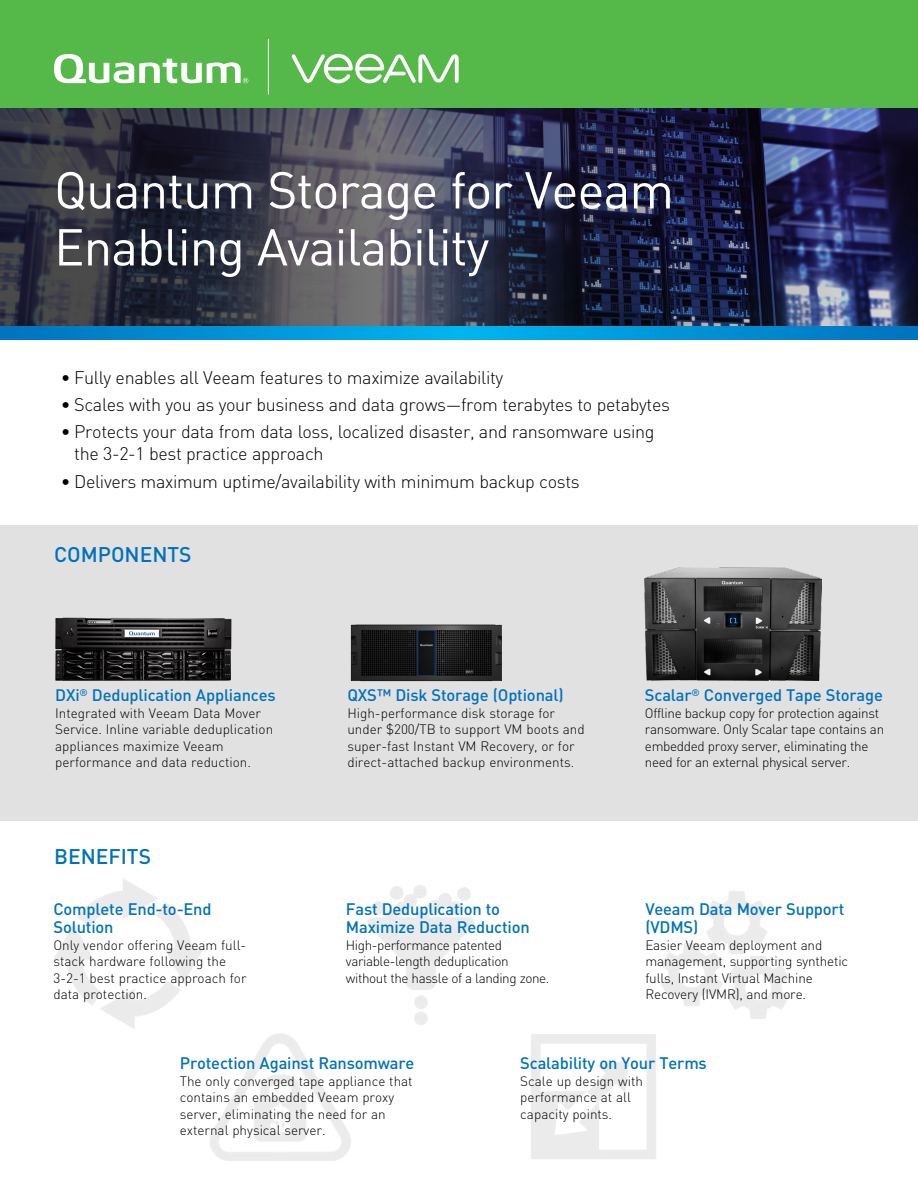
<style>
.page{position:relative;width:918px;height:1188px;background:#fff}
.page>*{position:absolute;margin:0;border:0;box-sizing:border-box;transform-origin:0 0}
.P1_product_title{font:51px/57px "DIN Pro";letter-spacing:-.02em;color:#fff}
.P1_main_copy_block{font:500 21px "DIN Pro";color:#0072bc}
.t1{font:300 18px/22.5px "DIN Pro";letter-spacing:-.02em;color:#000}
.P1_main_copy_block-2{font:500 16.5px/18px "DIN Pro";letter-spacing:-.01em;color:#0072bc}
.P1_main_copy_block-3{font:300 13.5px/16.5px "DIN Pro";color:#000}
.P1_main_copy_block-4{font:300 13.5px/16.5px "DIN Pro";letter-spacing:-.025em;color:#000}
.P1_main_copy_block-5{font:300 13.5px/16.5px "DIN Pro";letter-spacing:-.03em;color:#000}
</style>
<div class="page">
<div style="left:0;top:0;width:918px;height:176px;background:#54b948"></div>
<svg style="left:54px;top:54px;width:194px;height:29px"></svg>
<svg style="left:292px;top:54px;width:167px;height:29px"></svg>
<svg style="left:0;top:108px;width:918px;height:218px;background:#31344c"></svg>
<hr style="left:268px;top:39px;width:1px;height:55px;background:#fff">
<div style="left:0;top:525px;width:918px;height:296px;background:#e2e1e1"></div>
<img style="left:55px;top:617px;width:177px;height:63px">
<img style="left:350px;top:624px;width:152px;height:58px">
<img style="left:645px;top:567px;width:177px;height:114px">
<svg style="left:0;top:326px;width:918px;height:13px;background:#0093d5"></svg>
<p class="P1_product_title" style="left:54px;top:157px;width:622px">Quantum Storage for Veeam<br>Enabling Availability</p>
<p class="t1" style="left:61px;top:364px;width:444px">• Fully enables all Veeam features to maximize availability</p>
<p class="t1" style="left:61px;top:392px;width:611px">• Scales with you as your business and data grows—from terabytes to petabytes</p>
<p class="t1" style="left:74px;top:419px;width:582px;text-indent:-14px">• Protects your data from data loss, localized disaster, and ransomware using the 3-2-1 best practice approach</p>
<p class="t1" style="left:61px;top:468px;width:521px">• Delivers maximum uptime/availability with minimum backup costs</p>
<p class="P1_main_copy_block" style="left:54px;top:538px;width:139px">COMPONENTS</p>
<p class="P1_main_copy_block-2" style="left:55px;top:685px;width:222px">DXi<sup>®</sup> Deduplication Appliances</p>
<p class="P1_main_copy_block-3" style="left:55px;top:704px;width:220px">Integrated with Veeam Data Mover<br>Service. Inline variable deduplication appliances maximize Veeam</p>
<p class="P1_main_copy_block-3" style="left:55px;top:753px;width:197px">performance and data reduction.</p>
<p class="P1_main_copy_block" style="left:54px;top:839px;width:99px">BENEFITS</p>
<p class="P1_main_copy_block-2" style="left:53px;top:899px;width:160px">Complete End-to-End<br>Solution</p>
<p class="P1_main_copy_block-3" style="left:53px;top:936px;width:195px">Only vendor offering Veeam full&shy;stack hardware following the<br>3-2-1 best practice approach for data protection.</p>
<p class="P1_main_copy_block-2" style="left:347px;top:685px;width:218px">QXS™ Disk Storage (Optional)</p>
<p class="P1_main_copy_block-3" style="left:347px;top:704px;width:239px">High-performance disk storage for under $200/TB to support VM boots and super-fast Instant VM Recovery, or for direct-attached backup environments.</p>
<p class="P1_main_copy_block-2" style="left:346px;top:899px;width:185px">Fast Deduplication to<br>Maximize Data Reduction</p>
<p class="P1_main_copy_block-5" style="left:346px;top:936px;width:205px">High-performance patented variable-length deduplication without the hassle of a landing zone.</p>
<p class="P1_main_copy_block-2" style="left:645px;top:685px;width:239px">Scalar<sup>®</sup> Converged Tape Storage</p>
<p class="P1_main_copy_block-4" style="left:645px;top:704px;width:241px">Offline backup copy for protection against ransomware. Only Scalar tape contains an embedded proxy server, eliminating the need for an external physical server.</p>
<p class="P1_main_copy_block-2" style="left:645px;top:899px;width:200px">Veeam Data Mover Support (VDMS)</p>
<p class="P1_main_copy_block-3" style="left:645px;top:936px;width:178px">Easier Veeam deployment and</p>
<p class="P1_main_copy_block-3" style="left:645px;top:952px;width:204px">management, supporting synthetic fulls, Instant Virtual Machine<br>Recovery (IVMR), and more.</p>
<p class="P1_main_copy_block-2" style="left:180px;top:1053px;width:236px">Protection Against Ransomware</p>
<p class="P1_main_copy_block-3" style="left:180px;top:1071px;width:234px">The only converged tape appliance that contains an embedded Veeam proxy server, eliminating the need for an external physical server.</p>
<p class="P1_main_copy_block-2" style="left:520px;top:1053px;width:188px">Scalability on Your Terms</p>
<p class="P1_main_copy_block-3" style="left:520px;top:1071px;width:124px">Scale up design with performance at all capacity points.</p>
</div>
